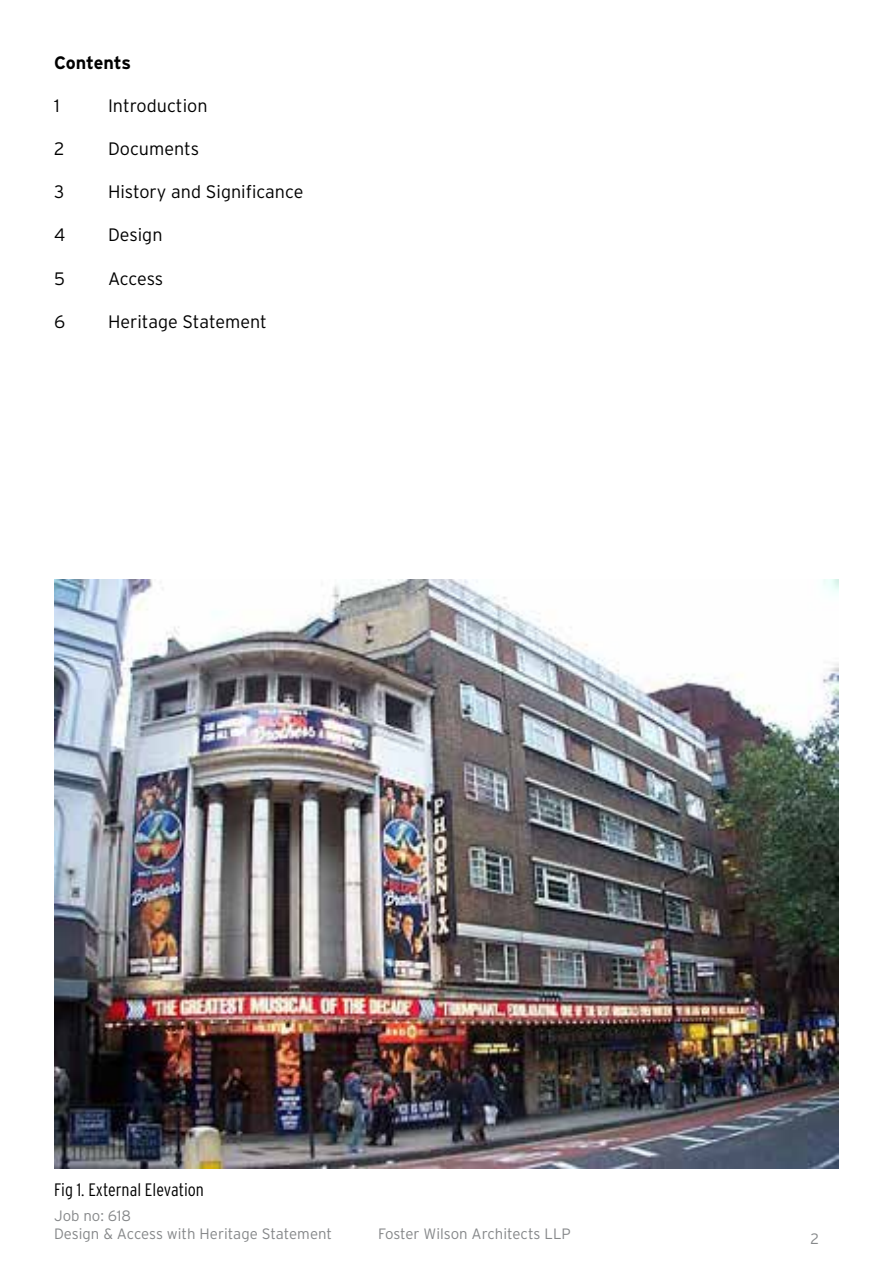
<style>
.page{position:relative;width:893px;height:1263px;background:#fff}
.page>*{position:absolute;margin:0;border:0;box-sizing:border-box;transform-origin:0 0}
.t1{font:300 18px "Interstate";color:#000}
.t2{font:300 condensed 18px "Interstate";color:#000}
.t3{font:700 18px "Interstate";letter-spacing:-.005em;color:#000}
.t4{font:300 15px/18px "Interstate";color:#86888a}
</style>
<div class="page">
<img style="left:54px;top:580px;width:785px;height:588px">
<p class="t3" style="left:54px;top:52px;width:79px">Contents</p>
<p class="t1" style="left:54px;top:95px;width:7px">1</p>
<p class="t1" style="left:108px;top:95px;width:101px">Introduction</p>
<p class="t1" style="left:54px;top:138px;width:12px">2</p>
<p class="t1" style="left:108px;top:138px;width:93px">Documents</p>
<p class="t1" style="left:54px;top:182px;width:12px">3</p>
<p class="t1" style="left:108px;top:182px;width:197px">History and Significance</p>
<p class="t1" style="left:54px;top:225px;width:13px">4</p>
<p class="t1" style="left:108px;top:225px;width:56px">Design</p>
<p class="t1" style="left:54px;top:268px;width:12px">5</p>
<p class="t1" style="left:108px;top:268px;width:57px">Access</p>
<p class="t1" style="left:54px;top:311px;width:13px">6</p>
<p class="t1" style="left:108px;top:311px;width:160px">Heritage Statement</p>
<p class="t2" style="left:54px;top:1179px;width:151px">Fig 1. External Elevation</p>
<p class="t4" style="left:54px;top:1207px;width:280px">Job no: 618<br>Design &amp; Access with Heritage Statement</p>
<p class="t4" style="left:378px;top:1225px;width:194px">Foster Wilson Architects LLP</p>
<p class="t4" style="left:810px;top:1229px;width:10px">2</p>
</div>
